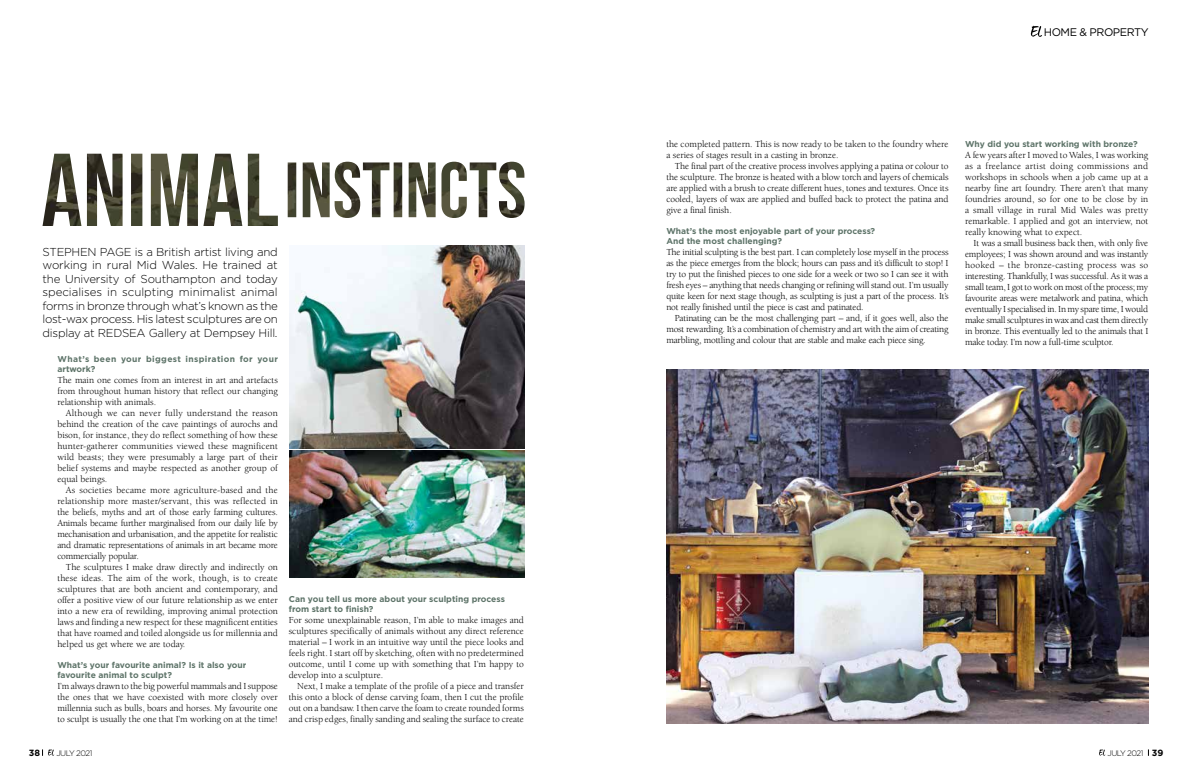
<style>
.page{position:relative;width:1191px;height:780px;background:#fff}
.page>*{position:absolute;margin:0;border:0;box-sizing:border-box;transform-origin:0 0}
.t1{font:300 11.5px/13.5px "Gotham";letter-spacing:-.02em;color:#000;text-align:justify}
.t2{font:11px "Gotham";letter-spacing:-.04em;color:#000}
.t3{font:9.5px/11px "Berkeley Std";letter-spacing:-.005em;color:#000;text-align:justify}
.t4{font:700 9px "Gotham";color:#000}
.t5{font:700 8.5px/10px "Gotham";color:#5e7469}
.t6{font:700 8.5px/10px "Gotham";letter-spacing:.045em;color:#5e7469}
.t7{font:300 8px "Gotham";letter-spacing:-.07em;color:#000}
.s1{font-weight:700;font-size:9px}
</style>
<div class="page">
<svg style="left:1031px;top:26px;width:11px;height:11px"></svg>
<svg style="left:42px;top:749px;width:12px;height:6px"></svg>
<svg style="left:1099px;top:749px;width:6px;height:6px"></svg>
<img style="left:43px;top:154px;width:235px;height:72px">
<img style="left:288px;top:162px;width:236px;height:56px">
<img style="left:289px;top:246px;width:235px;height:203px">
<img style="left:289px;top:451px;width:235px;height:126px">
<img style="left:666px;top:370px;width:482px;height:353px">
<p class="t1" style="left:43px;top:244px;width:237px">STEPHEN PAGE is a British artist living and working in rural Mid Wales. He trained at the University of Southampton and today specialises in sculpting minimalist animal forms in bronze through what’s known as the lost-wax process. His latest sculptures are on display at REDSEA Gallery at Dempsey Hill.</p>
<p class="t6" style="left:57px;top:353px;width:222px">What’s been your biggest inspiration for your artwork?</p>
<p class="t3" style="left:57px;top:374px;width:222px">The main one comes from an interest in art and artefacts from throughout human history that reflect our changing relationship with animals.</p>
<p class="t3" style="left:57px;top:407px;width:222px;text-indent:9px">Although we can never fully understand the reason behind the creation of the cave paintings of aurochs and bison, for instance, they do reflect something of how these hunter-gatherer communities viewed these magnificent wild beasts; they were presumably a large part of their belief systems and maybe respected as another group of equal beings.</p>
<p class="t3" style="left:57px;top:484px;width:222px;text-indent:9px">As societies became more agriculture-based and the relationship more master/servant, this was reflected in the beliefs, myths and art of those early farming cultures.<br>Animals became further marginalised from our daily life by mechanisation and urbanisation, and the appetite for realistic and dramatic representations of animals in art became more commercially popular.</p>
<p class="t3" style="left:57px;top:561px;width:222px;text-indent:9px">The sculptures I make draw directly and indirectly on these ideas. The aim of the work, though, is to create sculptures that are both ancient and contemporary, and offer a positive view of our future relationship as we enter into a new era of rewilding, improving animal protection laws and finding a new respect for these magnificent entities that have roamed and toiled alongside us for millennia and helped us get where we are today.</p>
<p class="t5" style="left:57px;top:659px;width:190px">What’s your favourite animal? Is it also your favourite animal to sculpt?</p>
<p class="t3" style="left:57px;top:680px;width:222px">I’m always drawn to the big powerful mammals and I suppose the ones that we have coexisted with more closely over millennia such as bulls, boars and horses. My favourite one to sculpt is usually the one that I’m working on at the time!</p>
<p class="t5" style="left:289px;top:593px;width:218px">Can you tell us more about your sculpting process from start to finish?</p>
<p class="t3" style="left:289px;top:614px;width:237px">For some unexplainable reason, I’m able to make images and sculptures specifically of animals without any direct reference material – I work in an intuitive way until the piece looks and feels right. I start off by sketching, often with no predetermined outcome, until I come up with something that I’m happy to develop into a sculpture.</p>
<p class="t3" style="left:289px;top:680px;width:237px;text-indent:9px">Next, I make a template of the profile of a piece and transfer this onto a block of dense carving foam, then I cut the profile out on a bandsaw. I then carve the foam to create rounded forms and crisp edges, finally sanding and sealing the surface to create</p>
<p class="t2" style="left:1043px;top:25px;width:106px">HOME &amp; PROPERTY</p>
<p class="t3" style="left:666px;top:139px;width:284px">the completed pattern. This is now ready to be taken to the foundry where a series of stages result in a casting in bronze.</p>
<p class="t3" style="left:666px;top:161px;width:284px;text-indent:9px">The final part of the creative process involves applying a patina or colour to the sculpture. The bronze is heated with a blow torch and layers of chemicals are applied with a brush to create different hues, tones and textures. Once its cooled, layers of wax are applied and buffed back to protect the patina and give a final finish.</p>
<p class="t5" style="left:666px;top:226px;width:210px">What’s the most enjoyable part of your process?<br>And the most challenging?</p>
<p class="t3" style="left:666px;top:247px;width:284px">The initial sculpting is the best part. I can completely lose myself in the process as the piece emerges from the block; hours can pass and it’s difficult to stop! I try to put the finished pieces to one side for a week or two so I can see it with fresh eyes – anything that needs changing or refining will stand out. I’m usually quite keen for next stage though, as sculpting is just a part of the process. It’s not really finished until the piece is cast and patinated.</p>
<p class="t3" style="left:666px;top:313px;width:284px;text-indent:9px">Patinating can be the most challenging part – and, if it goes well, also the most rewarding. It’s a combination of chemistry and art with the aim of creating marbling, mottling and colour that are stable and make each piece sing.</p>
<p class="t5" style="left:965px;top:139px;width:174px">Why did you start working with bronze?</p>
<p class="t3" style="left:965px;top:150px;width:185px">A few years after I moved to Wales, I was working as a freelance artist doing commissions and workshops in schools when a job came up at a nearby fine art foundry. There aren’t that many foundries around, so for one to be close by in a small village in rural Mid Wales was pretty remarkable. I applied and got an interview, not really knowing what to expect.</p>
<p class="t3" style="left:965px;top:238px;width:185px;text-indent:9px">It was a small business back then, with only five employees; I was shown around and was instantly hooked – the bronze-casting process was so interesting. Thankfully, I was successful. As it was a small team, I got to work on most of the process; my favourite areas were metalwork and patina, which eventually I specialised in. In my spare time, I would make small sculptures in wax and cast them directly in bronze. This eventually led to the animals that I make today. I’m now a full-time sculptor.</p>
<p class="t4" style="left:29px;top:747px;width:13px">38</p>
<p class="t7" style="left:56px;top:747px;width:38px">JULY 2021</p>
<p class="t7" style="left:1107px;top:747px;width:57px">JULY 2021 <span class="s1">39</span></p>
</div>
